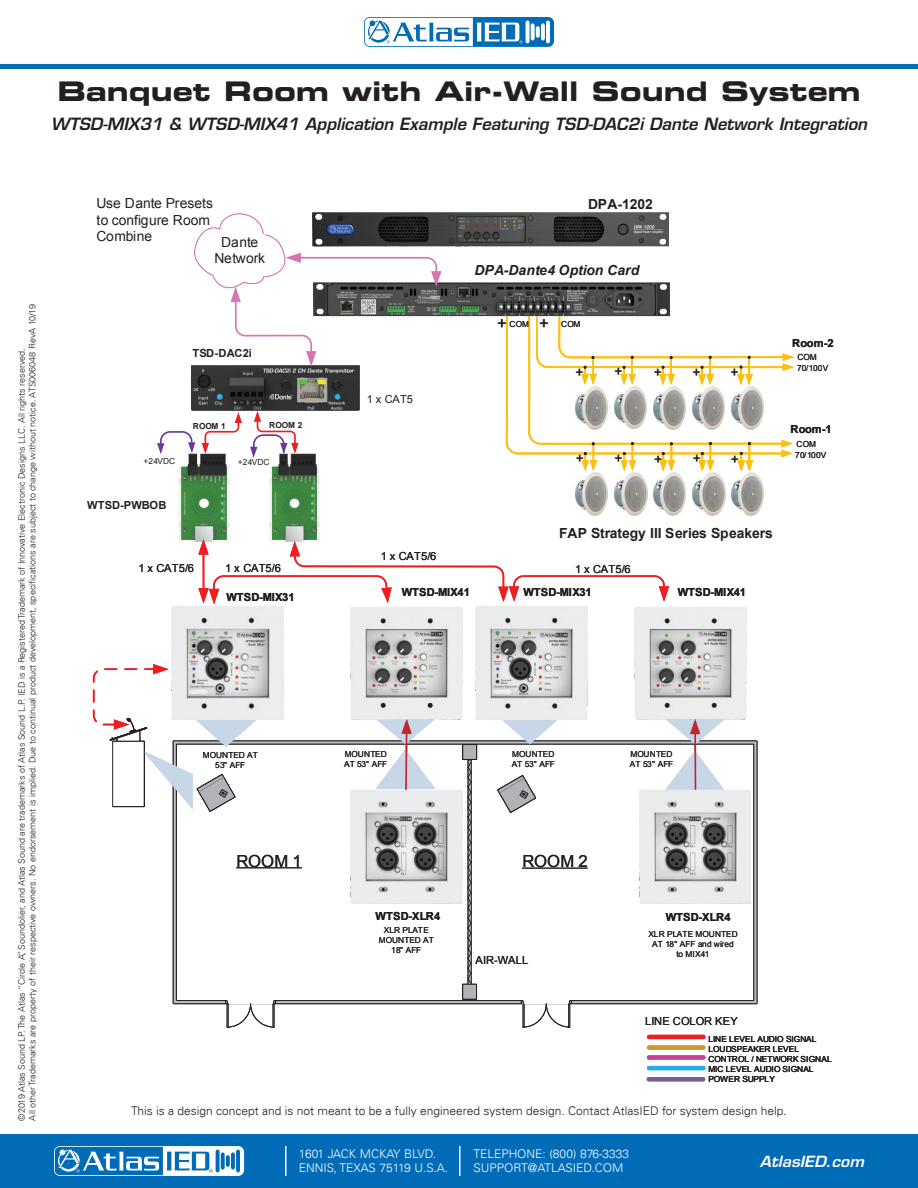
<style>
.page{position:relative;width:918px;height:1188px;background:#fff}
.page>*{position:absolute;margin:0;border:0;box-sizing:border-box;transform-origin:0 0}
.t1{font:27px "Eurostile LT Std Bold Ex 2";color:#231f20}
.t2{font:700 25.05px "Arial";color:#231f20}
.t3{font:16.65px "Arial";letter-spacing:.015em;color:#231f20}
.t4{font:italic 600 16.5px "Eurostile LT Std";color:#231f20}
.t5{font:italic 600 15px "Eurostile LT Std";color:#fff;scale:1.05 1}
.t6{font:13.95px/16.6px "Arial";letter-spacing:-.005em;color:#231f20;text-align:center}
.t7{font:700 13.95px "Arial";letter-spacing:-.005em;color:#231f20}
.t8{font:italic 700 13.95px "Arial";letter-spacing:-.005em;color:#231f20}
.t9{font:300 12px "Univers LT";color:#231f20}
.t10{font:300 12px/13.5px "Univers LT";color:#fff}
.t11{font:700 11.1px "Arial";letter-spacing:.01em;color:#231f20}
.t12{font:11.1px "Arial";letter-spacing:.015em;color:#231f20}
.t13{font:300 9px/10.8px "Univers LT";color:#231f20}
.t14{font:8.4px/10.1px "Arial";color:#231f20}
.t15{font:700 8.4px "Arial";letter-spacing:-.03em;color:#231f20}
.s1{font-size:16.65px}
</style>
<div class="page">
<div style="left:0;top:1134px;width:918px;height:54px;background:#006bb6"></div>
<svg style="left:54px;top:1146px;width:190px;height:30px"></svg>
<hr style="left:285px;top:1146px;width:2px;height:30px;background:#fff">
<hr style="left:459px;top:1146px;width:1px;height:30px;background:#fff">
<hr style="left:0;top:64px;width:918px;height:4px;background:#006bb6">
<svg style="left:364px;top:17px;width:190px;height:30px"></svg>
<svg style="left:526px;top:21px;width:4px;height:22px"></svg>
<hr style="left:546px;top:21px;width:4px;height:22px;background:#fff;border-radius:2px">
<svg style="left:531px;top:23px;width:4px;height:18px"></svg>
<svg style="left:541px;top:23px;width:4px;height:18px"></svg>
<svg style="left:536px;top:26px;width:4px;height:12px"></svg>
<svg style="left:365px;top:18px;width:157px;height:28px"></svg>
<img style="left:313px;top:282px;width:357px;height:34px">
<svg style="left:194px;top:213px;width:247px;height:89px"></svg>
<img style="left:312px;top:212px;width:357px;height:34px">
<img style="left:171px;top:618px;width:113px;height:46px">
<img style="left:350px;top:618px;width:112px;height:46px">
<img style="left:475px;top:618px;width:30px;height:46px">
<svg style="left:92px;top:664px;width:413px;height:363px"></svg>
<svg style="left:505px;top:315px;width:253px;height:767px"></svg>
<svg style="left:157px;top:316px;width:637px;height:302px"></svg>
<h1 class="t1" style="left:57px;top:73px;width:805px">Banquet Room with Air-Wall Sound System</h1>
<h2 class="t2" style="left:116px;top:105px;width:680px">Hotel Banquet Room with Air-Wall Divider Sound System</h2>
<h3 class="t4" style="left:51px;top:113px;width:818px">WTSD-MIX31 &amp; WTSD-MIX41 Application Example Featuring TSD-DAC2i Dante Network Integration</h3>
<p class="t13" style="left:16px;top:1120px;width:818px;rotate:-90deg">©2019 Atlas Sound LP. The Atlas “Circle A”, Soundolier, and Atlas Sound are trademarks of Atlas Sound L.P. IED is a Registered Trademark of Innovative Electronic Designs LLC. All rights reserved.<br>All other Trademarks are property of their respective owners. No endorsement is implied. Due to continual product development, specifications are subject to change without notice. ATS006048 RevA 10/19</p>
<h3 class="t6" style="left:97px;top:195px;width:118px;text-align:left">Use Dante Presets to configure Room<br>Combine</h3>
<h3 class="t6" style="left:214px;top:234px;width:52px">Dante<br>Network</h3>
<h3 class="t7" style="left:588px;top:195px;width:66px">DPA-1202</h3>
<h3 class="t8" style="left:475px;top:261px;width:166px">DPA-Dante4 Option Card</h3>
<p class="t14" style="left:497px;top:319px;width:33px"><span class="s1">+</span> COM</p>
<p class="t14" style="left:539px;top:319px;width:43px"><span class="s1">+</span> COM</p>
<p class="t11" style="left:192px;top:346px;width:61px">TSD-DAC2i</p>
<p class="t11" style="left:792px;top:336px;width:43px">Room-2</p>
<p class="t14" style="left:797px;top:352px;width:21px">COM</p>
<h3 class="t6" style="left:575px;top:364px;width:10px">+</h3>
<h3 class="t6" style="left:614px;top:363px;width:10px">+</h3>
<h3 class="t6" style="left:654px;top:364px;width:10px">+</h3>
<h3 class="t6" style="left:693px;top:364px;width:10px">+</h3>
<h3 class="t6" style="left:731px;top:364px;width:10px">+</h3>
<p class="t14" style="left:797px;top:363px;width:33px">70/100V</p>
<p class="t12" style="left:367px;top:392px;width:48px">1 x CAT5</p>
<p class="t15" style="left:193px;top:421px;width:35px">ROOM 1</p>
<p class="t15" style="left:269px;top:420px;width:35px">ROOM 2</p>
<p class="t11" style="left:790px;top:422px;width:43px">Room-1</p>
<p class="t14" style="left:797px;top:439px;width:21px">COM</p>
<p class="t14" style="left:144px;top:456px;width:33px">+24VDC</p>
<p class="t14" style="left:238px;top:457px;width:33px">+24VDC</p>
<h3 class="t6" style="left:576px;top:450px;width:10px">+</h3>
<h3 class="t6" style="left:615px;top:450px;width:10px">+</h3>
<h3 class="t6" style="left:654px;top:450px;width:10px">+</h3>
<h3 class="t6" style="left:693px;top:450px;width:10px">+</h3>
<h3 class="t6" style="left:731px;top:450px;width:10px">+</h3>
<p class="t14" style="left:795px;top:450px;width:33px">70/100V</p>
<p class="t11" style="left:87px;top:498px;width:81px">WTSD-PWBOB</p>
<h3 class="t7" style="left:559px;top:523px;width:215px">FAP Strategy III Series Speakers</h3>
<p class="t12" style="left:381px;top:549px;width:57px">1 x CAT5/6</p>
<p class="t12" style="left:139px;top:561px;width:57px">1 x CAT5/6</p>
<p class="t12" style="left:225px;top:561px;width:57px">1 x CAT5/6</p>
<p class="t12" style="left:575px;top:562px;width:57px">1 x CAT5/6</p>
<p class="t11" style="left:226px;top:590px;width:70px">WTSD-MIX31</p>
<p class="t11" style="left:402px;top:585px;width:70px">WTSD-MIX41</p>
<p class="t11" style="left:524px;top:585px;width:70px">WTSD-MIX31</p>
<p class="t11" style="left:678px;top:585px;width:70px">WTSD-MIX41</p>
<p class="t14" style="left:203px;top:750px;width:57px;text-align:center">MOUNTED AT<br>53" AFF</p>
<p class="t14" style="left:344px;top:749px;width:45px">MOUNTED<br>AT 53" AFF</p>
<p class="t14" style="left:630px;top:749px;width:45px">MOUNTED<br>AT 53" AFF</p>
<p class="t14" style="left:512px;top:749px;width:45px">MOUNTED<br>AT 53" AFF</p>
<h3 class="t3" style="left:236px;top:850px;width:67px">ROOM 1</h3>
<h3 class="t3" style="left:522px;top:850px;width:67px">ROOM 2</h3>
<p class="t11" style="left:376px;top:909px;width:66px">WTSD-XLR4</p>
<p class="t11" style="left:666px;top:909px;width:66px">WTSD-XLR4</p>
<p class="t14" style="left:379px;top:925px;width:57px;text-align:center">XLR PLATE<br>MOUNTED AT<br>18" AFF</p>
<p class="t12" style="left:476px;top:953px;width:54px">AIR-WALL</p>
<p class="t14" style="left:648px;top:929px;width:91px;text-align:center">XLR PLATE MOUNTED<br>AT 18" AFF and wired to MIX41</p>
<p class="t12" style="left:645px;top:1014px;width:94px">LINE COLOR KEY</p>
<p class="t14" style="left:708px;top:1034px;width:125px">LINE LEVEL AUDIO SIGNAL<br>LOUDSPEAKER LEVEL<br>CONTROL / NETWORK SIGNAL<br>MIC LEVEL AUDIO SIGNAL<br>POWER SUPPLY</p>
<h3 class="t9" style="left:131px;top:1103px;width:657px">This is a design concept and is not meant to be a fully engineered system design. Contact AtlasIED for system design help.</h3>
<h3 class="t10" style="left:299px;top:1147px;width:151px">1601 JACK MCKAY BLVD.<br>ENNIS, TEXAS 75119 U.S.A.</h3>
<h3 class="t10" style="left:473px;top:1147px;width:157px">TELEPHONE: (800) 876-3333<br>SUPPORT@ATLASIED.COM</h3>
<h3 class="t5" style="left:760px;top:1152px;width:101px">AtlasIED.com</h3>
</div>
